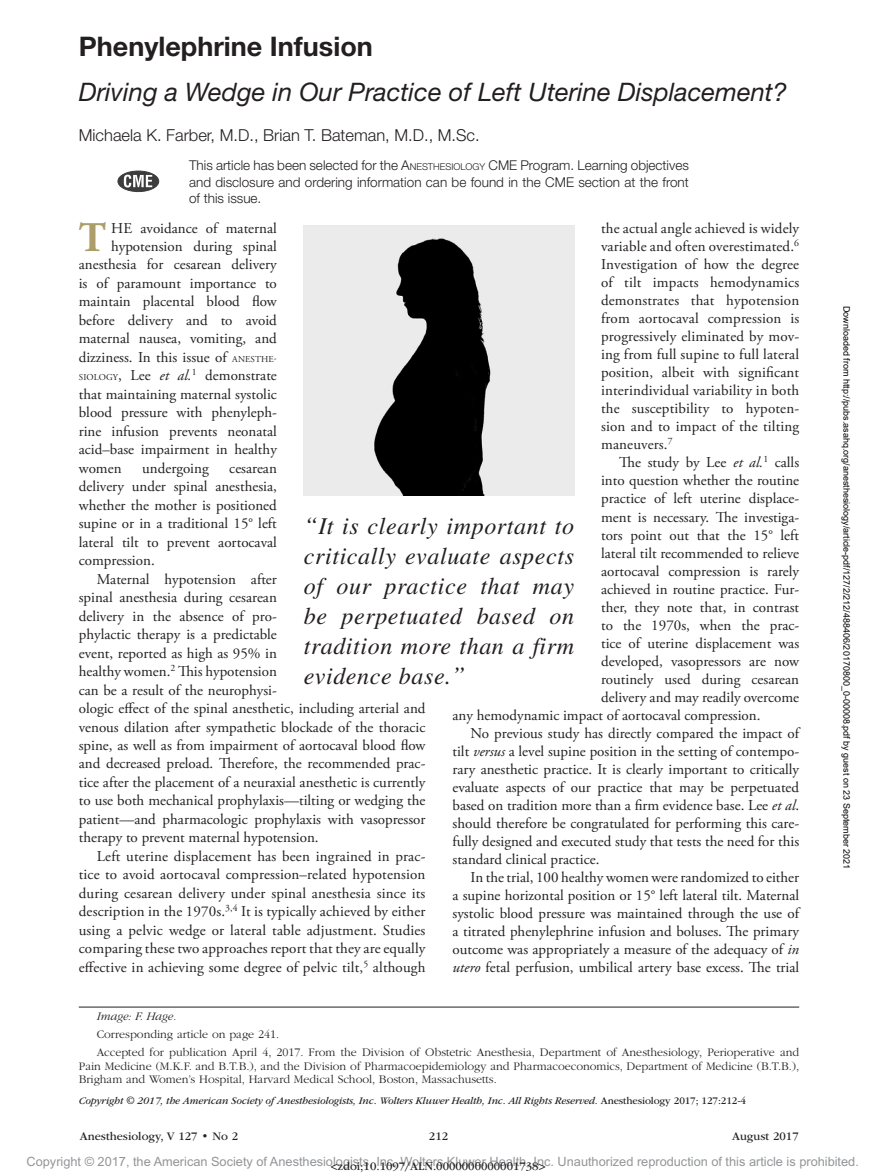
<style>
.page{position:relative;width:878px;height:1175px;background:#fff}
.page>*{position:absolute;margin:0;border:0;box-sizing:border-box;transform-origin:0 0}
.t1{font:700 42.15px "Adobe Garamond Pro";color:#ac9d69}
.t2{font:700 27px "Helvetica Neue LT Std";color:#231f20}
.t3{font:italic 25.5px "Helvetica Neue LT Std";color:#231f20}
.t4{font:italic 24px/30px "Times";letter-spacing:.025em;color:#231f20;text-align:justify}
.t5{font:300 16.5px "Helvetica Neue LT Std";color:#231f20}
.t6{font:15px/18.5px "Adobe Garamond Pro";color:#231f20;text-align:justify}
.t7{font:300 13.5px/16.5px "Helvetica Neue";color:#231f20;text-align:justify}
.t8{font:12.75px "Arial MT Std";color:#939598}
.t9{font:300 12px/18px "ITC Garamond Std";color:#231f20}
.t10{font:12px "ITC Garamond Std";color:#231f20}
.t11{font:italic 300 12px "ITC Garamond Std";color:#231f20}
.t12{font:italic 10.5px "ITC Garamond Std";letter-spacing:-.01em;color:#231f20}
.t13{font:9px "Arial";color:#000}
.s1{font-size:9.45px}
.s2{font-style:italic}
.s3{font-size:9px}
.s4{font-family:"Gandhari Unicode"}
.s5{font-style:normal}
</style>
<div class="page">
<img style="left:304px;top:225px;width:270px;height:270px">
<hr style="left:79px;top:1006px;width:720px;height:1px;background:#231f20">
<div style="left:118px;top:171px;width:41px;height:20px;background:#3c3c3d;border-radius:50%"></div>
<div style="left:117px;top:170px;width:42px;height:22px;border:1px solid #3c3c3d;border-radius:50%"></div>
<svg style="left:124px;top:175px;width:28px;height:12px"></svg>
<h2 class="t2" style="left:79px;top:29px;width:295px">Phenylephrine Infusion</h2>
<h3 class="t3" style="left:79px;top:76px;width:709px">Driving a Wedge in Our Practice of Left Uterine Displacement?</h3>
<p class="t5" style="left:79px;top:125px;width:402px">Michaela K. Farber, M.D., Brian T. Bateman, M.D., M.Sc.</p>
<p class="t7" style="left:189px;top:157px;width:501px">This article has been selected for the A<span class="s1">NESTHESIOLOGY</span> CME Program. Learning objectives and disclosure and ordering information can be found in the CME section at the front of this issue.</p>
<h1 class="t1" style="left:79px;top:213px;width:29px">T</h1>
<p class="t6" style="left:111px;top:219px;width:167px">HE avoidance of maternal</p>
<p class="t6" style="left:601px;top:220px;width:200px;line-height:18px">the actual angle achieved is widely variable and often overestimated.<sup>6<br></sup>Investigation of how the degree of tilt impacts hemodynamics demonstrates that hypotension from aortocaval compression is progressively eliminated by mov&shy;ing from full supine to full lateral position, albeit with significant interindividual variability in both the susceptibility to hypoten&shy;sion and to impact of the tilting maneuvers.<sup>7</sup></p>
<p class="t6" style="left:619px;top:454px;width:182px">The study by Lee <span class="s2">et al.</span><sup>1</sup> calls</p>
<p class="t6" style="left:601px;top:472px;width:199px">into question whether the routine</p>
<p class="t6" style="left:601px;top:490px;width:199px">practice of left uterine displace-</p>
<p class="t6" style="left:601px;top:508px;width:200px">ment is necessary. The investiga-</p>
<p class="t6" style="left:601px;top:526px;width:200px">tors point out that the 15° left</p>
<p class="t6" style="left:601px;top:544px;width:200px">lateral tilt recommended to relieve</p>
<p class="t6" style="left:601px;top:562px;width:199px">aortocaval compression is rarely</p>
<p class="t6" style="left:601px;top:580px;width:200px">achieved in routine practice. Fur-</p>
<p class="t6" style="left:601px;top:598px;width:199px">ther, they note that, in contrast</p>
<p class="t6" style="left:601px;top:616px;width:200px">to the 1970s, when the prac-</p>
<p class="t6" style="left:601px;top:634px;width:200px">tice of uterine displacement was</p>
<p class="t6" style="left:601px;top:652px;width:200px">developed, vasopressors are now</p>
<p class="t6" style="left:601px;top:670px;width:199px">routinely used during cesarean</p>
<p class="t6" style="left:601px;top:688px;width:200px">delivery and may readily overcome</p>
<p class="t6" style="left:452px;top:706px;width:309px">any hemodynamic impact of aortocaval compression.</p>
<p class="t6" style="left:470px;top:724px;width:330px">No previous study has directly compared the impact of</p>
<p class="t6" style="left:452px;top:742px;width:348px">tilt <span class="s2">versus</span> a level supine position in the setting of contempo-</p>
<p class="t6" style="left:452px;top:760px;width:348px">rary anesthetic practice. It is clearly important to critically</p>
<p class="t6" style="left:452px;top:778px;width:348px">evaluate aspects of our practice that may be perpetuated</p>
<p class="t6" style="left:452px;top:796px;width:348px">based on tradition more than a firm evidence base. Lee <span class="s2">et al</span>.</p>
<p class="t6" style="left:452px;top:814px;width:348px">should therefore be congratulated for performing this care-</p>
<p class="t6" style="left:452px;top:832px;width:348px">fully designed and executed study that tests the need for this</p>
<p class="t6" style="left:452px;top:850px;width:148px">standard clinical practice.</p>
<p class="t6" style="left:470px;top:868px;width:330px">In the trial, 100 healthy women were randomized to either</p>
<p class="t6" style="left:452px;top:886px;width:348px">a supine horizontal position or 15° left lateral tilt. Maternal</p>
<p class="t6" style="left:452px;top:905px;width:348px">systolic blood pressure was maintained through the use of</p>
<p class="t6" style="left:452px;top:923px;width:348px">a titrated phenylephrine infusion and boluses. The primary</p>
<p class="t6" style="left:452px;top:941px;width:348px">outcome was appropriately a measure of the adequacy of <span class="s2">in</span></p>
<p class="t6" style="left:452px;top:959px;width:348px"><span class="s2">utero</span> fetal perfusion, umbilical artery base excess. The trial</p>
<p class="t6" style="left:111px;top:237px;width:167px">hypotension during spinal</p>
<p class="t6" style="left:79px;top:256px;width:199px">anesthesia for cesarean delivery</p>
<p class="t6" style="left:79px;top:274px;width:200px">is of paramount importance to</p>
<p class="t6" style="left:79px;top:293px;width:199px">maintain placental blood flow</p>
<p class="t6" style="left:79px;top:311px;width:200px">before delivery and to avoid</p>
<p class="t6" style="left:79px;top:330px;width:200px">maternal nausea, vomiting, and</p>
<p class="t6" style="left:79px;top:348px;width:199px">dizziness. In this issue of <span class="s3">ANESTHE-</span></p>
<p class="t6" style="left:79px;top:367px;width:199px"><span class="s3">SIOLOGY</span>, Lee <span class="s2">et al.</span><sup>1</sup> demonstrate</p>
<p class="t6" style="left:79px;top:385px;width:199px">that maintaining maternal systolic</p>
<p class="t6" style="left:79px;top:404px;width:200px">blood pressure with phenyleph-</p>
<p class="t6" style="left:79px;top:422px;width:199px">rine infusion prevents neonatal</p>
<p class="t6" style="left:79px;top:441px;width:200px">acid–base impairment in healthy</p>
<p class="t6" style="left:79px;top:459px;width:44px">women</p>
<p class="t6" style="left:142px;top:459px;width:68px">undergoing</p>
<p class="t6" style="left:79px;top:459px;width:200px;text-indent:150px">cesarean delivery under spinal anesthesia, whether the mother is positioned supine or in a traditional 15° left lateral tilt to prevent aortocaval compression.</p>
<p class="t6" style="left:79px;top:570px;width:348px;text-align:left;text-indent:18px">Maternal hypotension after<br>spinal anesthesia during cesarean<br>delivery in the absence of pro-<br>phylactic therapy is a predictable<br>event, reported as high as 95% in<br>healthy women.<sup>2</sup> This hypotension<br>can be a result of the neurophysi-<br>ologic effect of the spinal anesthetic, including arterial and venous dilation after sympathetic blockade of the thoracic spine, as well as from impairment of aortocaval blood flow and decreased preload. Therefore, the recommended prac&shy;tice after the placement of a neuraxial anesthetic is currently to use both mechanical prophylaxis—tilting or wedging the patient—and pharmacologic prophylaxis with vasopressor therapy to prevent maternal hypotension.</p>
<p class="t6" style="left:79px;top:847px;width:348px;text-indent:18px">Left uterine displacement has been ingrained in prac&shy;tice to avoid aortocaval compression–related hypotension during cesarean delivery under spinal anesthesia since its description in the 1970s.<sup>3,4</sup> It is typically achieved by either using a pelvic wedge or lateral table adjustment. Studies comparing these two approaches report that they are equally effective in achieving some degree of pelvic tilt,<sup>5</sup> although</p>
<h3 class="t4" style="left:304px;top:510px;width:272px"><span class="s4">“</span>It is clearly important to critically evaluate aspects of our practice that may be perpetuated based on tradition more than a firm evidence base.<span class="s4">”</span></h3>
<p class="t11" style="left:97px;top:1009px;width:81px">Image: F. Hage.</p>
<p class="t9" style="left:97px;top:1025px;width:704px">Corresponding article on page 241.<br>Accepted for publication April 4, 2017. From the Division of Obstetric Anesthesia, Department of Anesthesiology, Perioperative and</p>
<p class="t9" style="left:79px;top:1059px;width:722px;line-height:13.5px">Pain Medicine (M.K.F. and B.T.B.), and the Division of Pharmacoepidemiology and Pharmacoeconomics, Department of Medicine (B.T.B.),<br>Brigham and Women’s Hospital, Harvard Medical School, Boston, Massachusetts.</p>
<p class="t12" style="left:79px;top:1095px;width:668px">Copyright © 2017, the American Society of Anesthesiologists, Inc. Wolters Kluwer Health, Inc. All Rights Reserved. <span class="s5">Anesthesiology 2017; 127:212-4</span></p>
<p class="t10" style="left:80px;top:1130px;width:160px">Anesthesiology, V 127 • No 2</p>
<p class="t10" style="left:429px;top:1130px;width:21px">212</p>
<p class="t10" style="left:732px;top:1130px;width:68px">August 2017</p>
<p class="t13" style="left:850px;top:306px;width:565px;rotate:90deg">Downloaded from http://pubs.asahq.org/anesthesiology/article-pdf/127/2/212/488406/20170800_0-00008.pdf by guest on 23 September 2021</p>
<p class="t8" style="left:27px;top:1154px;width:833px">Copyright © 2017, the American Society of Anesthesiologists, Inc. Wolters Kluwer Health, Inc. Unauthorized reproduction of this article is prohibited.</p>
<p class="t10" style="left:330px;top:1159px;width:216px">&lt;zdoi;10.1097/ALN.0000000000001738&gt;</p>
</div>
